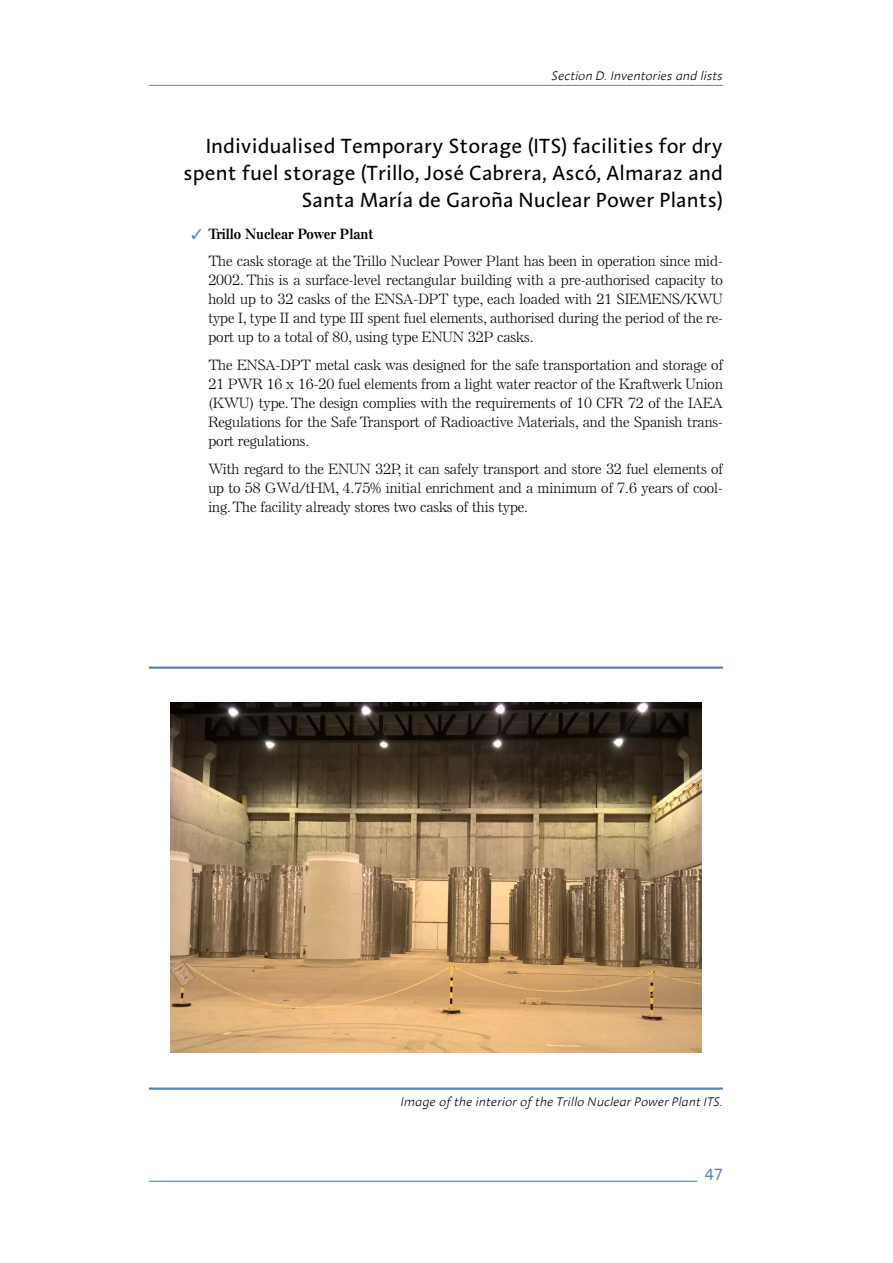
<style>
.page{position:relative;width:893px;height:1263px;background:#fff}
.page>*{position:absolute;margin:0;border:0;box-sizing:border-box;transform-origin:0 0}
.Ladillo_2_notoc{font:21px/27px "Linotype Aroma";color:#000;text-align:right}
.t1{font:16.5px "Linotype Aroma";color:#5785b5}
.Merido_sin{font:300 14.25px/19px "Else NPL Std";color:#000;text-align:justify}
.t2{font:700 14.25px "Else NPL Std";color:#000}
.Pie{font:italic 300 12.75px "ENRESA Aroma";color:#000}
.s1{color:#5785b6}
</style>
<div class="page">
<hr style="left:149px;top:85px;width:574px;height:1px;background:#5785b6">
<hr style="left:149px;top:1181px;width:548px;height:1px;background:#0987a3">
<img style="left:171px;top:703px;width:530px;height:349px">
<hr style="left:149px;top:666px;width:574px;height:3px;background:#5785b6">
<hr style="left:149px;top:1087px;width:574px;height:3px;background:#5785b6">
<p class="Pie" style="left:552px;top:68px;width:172px">Section D. Inventories and lists</p>
<p class="Ladillo_2_notoc" style="left:184px;top:132px;width:541px">Individualised Temporary Storage (ITS) facilities for dry spent fuel storage (Trillo, José Cabrera, Ascó, Almaraz and<br>Santa María de Garoña Nuclear Power Plants)</p>
<p class="t2" style="left:191px;top:225px;width:183px"><span class="s1">✓</span> Trillo Nuclear Power Plant</p>
<p class="Merido_sin" style="left:208px;top:252px;width:516px">The cask storage at the Trillo Nuclear Power Plant has been in operation since mid-2002. This is a surface-level rectangular building with a pre-authorised capacity to hold up to 32 casks of the ENSA-DPT type, each loaded with 21 SIEMENS/KWU type I, type II and type III spent fuel elements, authorised during the period of the re&shy;port up to a total of 80, using type ENUN 32P casks.</p>
<p class="Merido_sin" style="left:208px;top:355px;width:516px">The ENSA-DPT metal cask was designed for the safe transportation and storage of 21 PWR 16 x 16-20 fuel elements from a light water reactor of the Kraftwerk Union (KWU) type. The design complies with the requirements of 10 CFR 72 of the IAEA Regulations for the Safe Transport of Radioactive Materials, and the Spanish trans&shy;port regulations.</p>
<p class="Merido_sin" style="left:208px;top:459px;width:516px">With regard to the ENUN 32P, it can safely transport and store 32 fuel elements of up to 58 GWd/tHM, 4.75% initial enrichment and a minimum of 7.6 years of cool&shy;ing. The facility already stores two casks of this type.</p>
<p class="Pie" style="left:401px;top:1094px;width:324px">Image of the interior of the Trillo Nuclear Power Plant ITS.</p>
<p class="t1" style="left:705px;top:1160px;width:20px">47</p>
</div>
